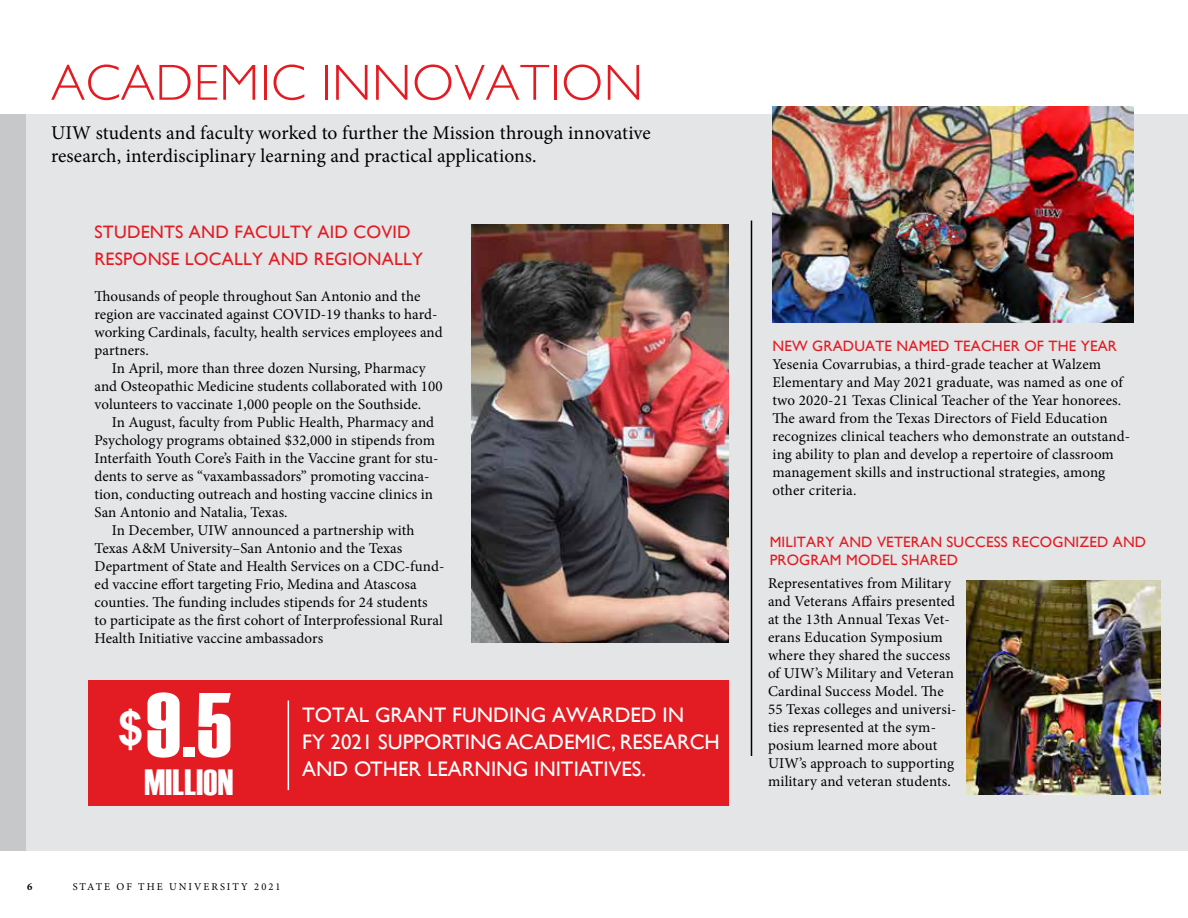
<style>
.page{position:relative;width:1188px;height:918px;background:#fff}
.page>*{position:absolute;margin:0;border:0;box-sizing:border-box;transform-origin:0 0}
.t1{font:91.5px "Haettenschweiler";color:#fff}
.t2{font:300 51px "Gill Sans";letter-spacing:.01em;color:#e31b23}
.t3{font:700 47.4px "Arial";color:#fff}
.t4{font:36.45px "Haettenschweiler";letter-spacing:.01em;color:#fff}
.t5{font:21px/27px "Gill Sans";color:#fff}
.t6{font:19.5px/23.4px "Minion Pro";letter-spacing:.005em;color:#000}
.t7{font:18px/27px "Gill Sans";letter-spacing:.01em;color:#e31b23}
.t8{font:15px/18px "Minion Pro";letter-spacing:.005em;color:#000}
.t9{font:15px/18px "Gill Sans";letter-spacing:.01em;color:#e31b23}
.t10{font:10.5px "Minion Pro";letter-spacing:.19em;color:#000}
.t11{font:700 10.5px "Minion Pro";color:#000}
</style>
<div class="page">
<div style="left:0;top:114px;width:1188px;height:736px;background:#e4e5e6"></div>
<div style="left:89px;top:681px;width:640px;height:125px;background:#e31b23"></div>
<img style="left:472px;top:224px;width:256px;height:419px">
<img style="left:967px;top:580px;width:194px;height:214px">
<hr style="left:288px;top:700px;width:1px;height:90px;background:#fff">
<div style="left:0;top:114px;width:26px;height:736px;background:#c7c8ca"></div>
<img style="left:773px;top:106px;width:360px;height:216px">
<hr style="left:751px;top:221px;width:1px;height:535px;background:#000">
<h2 class="t2" style="left:51px;top:43px;width:594px">ACADEMIC INNOVATION</h2>
<h3 class="t6" style="left:51px;top:121px;width:601px">UIW students and faculty worked to further the Mission through innovative research, interdisciplinary learning and practical applications.</h3>
<p class="t7" style="left:94px;top:218px;width:330px">STUDENTS AND FACULTY AID COVID<br>RESPONSE LOCALLY AND REGIONALLY</p>
<p class="t8" style="left:94px;top:287px;width:350px">Thousands of people throughout San Antonio and the region are vaccinated against COVID-19 thanks to hard&shy;working Cardinals, faculty, health services employees and partners.</p>
<p class="t8" style="left:94px;top:359px;width:350px;text-indent:17px">In April, more than three dozen Nursing, Pharmacy and Osteopathic Medicine students collaborated with 100 volunteers to vaccinate 1,000 people on the Southside.</p>
<p class="t8" style="left:112px;top:413px;width:324px">In August, faculty from Public Health, Pharmacy and</p>
<p class="t8" style="left:94px;top:431px;width:342px">Psychology programs obtained $32,000 in stipends from</p>
<p class="t8" style="left:94px;top:449px;width:346px">Interfaith Youth Core’s Faith in the Vaccine grant for stu-</p>
<p class="t8" style="left:94px;top:467px;width:336px">dents to serve as “vaxambassadors” promoting vaccina-</p>
<p class="t8" style="left:94px;top:485px;width:340px">tion, conducting outreach and hosting vaccine clinics in</p>
<p class="t8" style="left:94px;top:503px;width:195px">San Antonio and Natalia, Texas.</p>
<p class="t8" style="left:112px;top:521px;width:304px">In December, UIW announced a partnership with</p>
<p class="t8" style="left:94px;top:539px;width:309px">Texas A&amp;M University–San Antonio and the Texas</p>
<p class="t8" style="left:94px;top:557px;width:351px">Department of State and Health Services on a CDC-fund-</p>
<p class="t8" style="left:94px;top:575px;width:324px">ed vaccine effort targeting Frio, Medina and Atascosa</p>
<p class="t8" style="left:94px;top:593px;width:335px">counties. The funding includes stipends for 24 students</p>
<p class="t8" style="left:94px;top:611px;width:350px">to participate as the first cohort of Interprofessional Rural</p>
<p class="t8" style="left:94px;top:629px;width:230px">Health Initiative vaccine ambassadors</p>
<h1 class="t1" style="left:146px;top:663px;width:87px">9.5</h1>
<h3 class="t4" style="left:144px;top:758px;width:90px">MILLION</h3>
<h3 class="t3" style="left:117px;top:698px;width:28px">$</h3>
<h3 class="t5" style="left:302px;top:701px;width:419px">TOTAL GRANT FUNDING AWARDED IN<br>FY 2021 SUPPORTING ACADEMIC, RESEARCH<br>AND OTHER LEARNING INITIATIVES.</h3>
<p class="t11" style="left:27px;top:879px;width:7px">6</p>
<p class="t10" style="left:73px;top:879px;width:209px">STATE OF THE UNIVERSITY 2021</p>
<p class="t9" style="left:772px;top:337px;width:346px">NEW GRADUATE NAMED TEACHER OF THE YEAR</p>
<p class="t8" style="left:772px;top:356px;width:359px">Yesenia Covarrubias, a third-grade teacher at Walzem Elementary and May 2021 graduate, was named as one of two 2020-21 Texas Clinical Teacher of the Year honorees.<br>The award from the Texas Directors of Field Education recognizes clinical teachers who demonstrate an outstand&shy;ing ability to plan and develop a repertoire of classroom management skills and instructional strategies, among other criteria.</p>
<p class="t9" style="left:770px;top:532px;width:378px">MILITARY AND VETERAN SUCCESS RECOGNIZED AND<br>PROGRAM MODEL SHARED</p>
<p class="t8" style="left:768px;top:575px;width:190px">Representatives from Military and Veterans Affairs presented at the 13th Annual Texas Vet&shy;erans Education Symposium where they shared the success of UIW’s Military and Veteran<br>Cardinal Success Model. The<br>55 Texas colleges and universi&shy;ties represented at the sym&shy;posium learned more about<br>UIW’s approach to supporting military and veteran students.</p>
</div>
